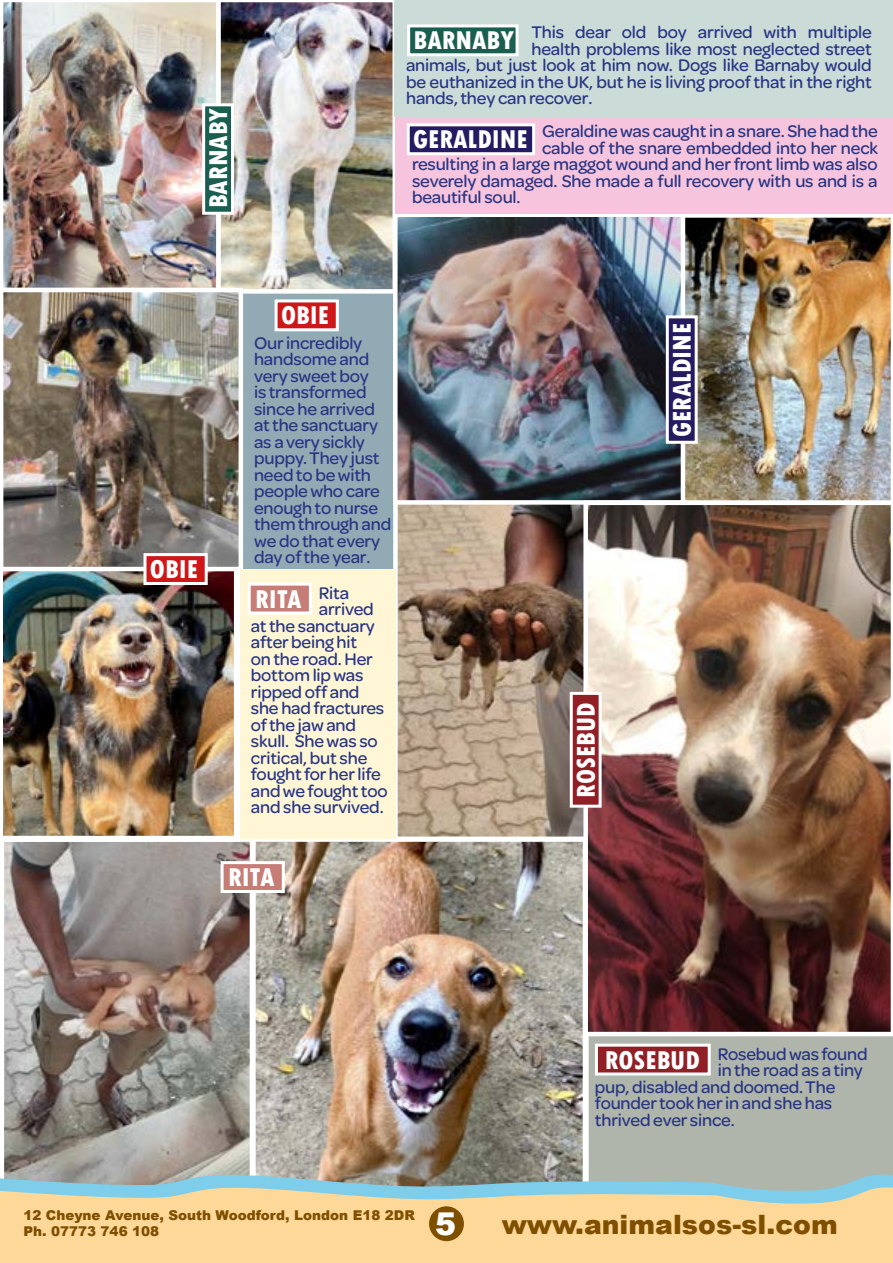
<style>
.page{position:relative;width:893px;height:1263px;background:#fff}
.page>*{position:absolute;margin:0;border:0;box-sizing:border-box;transform-origin:0 0}
.t1{font:900 31.5px "Arial";color:#fff}
.t2{font:800 condensed 27px "Tw Cen";color:#fff}
.t3{font:900 26.7px "Arial";color:#7f4f00}
.t4{font:500 18px/16.5px "Omnes";letter-spacing:-.01em;color:#283583}
.t5{font:900 13.5px/16.2px "Arial";color:#7f4f00}
</style>
<div class="page">
<div style="left:586px;top:1034px;width:307px;height:211px;background:#afb5aa"></div>
<img style="left:256px;top:843px;width:326px;height:318px">
<svg style="left:4px;top:841px;width:252px;height:320px;background:#948a84"></svg>
<div style="left:240px;top:291px;width:155px;height:278px;background:#91aab4"></div>
<svg style="left:4px;top:1161px;width:585px;height:13px;background:#9d968b"></svg>
<svg style="left:0;top:1174px;width:893px;height:89px;background:#e1d0a3"></svg>
<div style="left:429px;top:1206px;width:35px;height:35px;background:#7f4f00;border-radius:50%"></div>
<img style="left:685px;top:213px;width:208px;height:288px">
<img style="left:398px;top:505px;width:185px;height:331px">
<img style="left:398px;top:217px;width:282px;height:283px">
<div style="left:393px;top:212px;width:292px;height:293px;border:4px solid #fff"></div>
<img style="left:3px;top:571px;width:237px;height:271px">
<img style="left:583px;top:501px;width:310px;height:535px">
<img style="left:3px;top:2px;width:213px;height:286px">
<img style="left:216px;top:0;width:181px;height:294px">
<div style="left:395px;top:0;width:498px;height:117px;background:#cbdbd7"></div>
<div style="left:407px;top:24px;width:112px;height:32px;background:#1a5e50;border:3px solid #fff"></div>
<div style="left:395px;top:117px;width:498px;height:96px;background:#f6c4dc"></div>
<div style="left:407px;top:123px;width:128px;height:32px;background:#251b61;border:3px solid #fff"></div>
<img style="left:3px;top:288px;width:240px;height:281px">
<div style="left:275px;top:299px;width:64px;height:32px;background:#cd1719;border:3px solid #fff"></div>
<div style="left:240px;top:569px;width:155px;height:270px;background:#fff6d5"></div>
<div style="left:595px;top:1044px;width:116px;height:31px;background:#911f26;border:3px solid #fff"></div>
<div style="left:248px;top:583px;width:64px;height:31px;background:#c57d76;border:3px solid #fff"></div>
<div style="left:666px;top:315px;width:32px;height:129px;background:#251b61;border:3px solid #fff"></div>
<div style="left:202px;top:103px;width:32px;height:112px;background:#1a5e50;border:3px solid #fff"></div>
<div style="left:144px;top:553px;width:64px;height:32px;background:#cd1719;border:3px solid #fff"></div>
<div style="left:221px;top:861px;width:64px;height:32px;background:#c57d76;border:3px solid #fff"></div>
<div style="left:570px;top:692px;width:32px;height:116px;background:#911f26;border:3px solid #fff"></div>
<h2 class="t2" style="left:202px;top:208px;width:102px;rotate:-90deg">BARNABY</h2>
<p class="t4" style="left:531px;top:23px;width:342px">This dear old boy arrived with multiple</p>
<p class="t4" style="left:531px;top:40px;width:342px">health problems like most neglected street</p>
<p class="t4" style="left:406px;top:56px;width:467px">animals, but just look at him now. Dogs like Barnaby would</p>
<p class="t4" style="left:406px;top:73px;width:467px">be euthanized in the UK, but he is living proof that in the right</p>
<p class="t4" style="left:406px;top:89px;width:188px">hands, they can recover.</p>
<h2 class="t2" style="left:414px;top:25px;width:102px">BARNABY</h2>
<p class="t4" style="left:542px;top:122px;width:337px">Geraldine was caught in a snare. She had the</p>
<p class="t4" style="left:542px;top:138px;width:337px">cable of the snare embedded into her neck</p>
<p class="t4" style="left:412px;top:155px;width:467px">resulting in a large maggot wound and her front limb was also</p>
<p class="t4" style="left:412px;top:171px;width:467px">severely damaged. She made a full recovery with us and is a</p>
<p class="t4" style="left:412px;top:188px;width:110px">beautiful soul.</p>
<h2 class="t2" style="left:413px;top:124px;width:116px">GERALDINE</h2>
<h2 class="t2" style="left:150px;top:553px;width:50px">OBIE</h2>
<h2 class="t2" style="left:281px;top:300px;width:50px">OBIE</h2>
<p class="t4" style="left:254px;top:333px;width:139px">Our incredibly handsome and very sweet boy<br>is transformed since he arrived at the sanctuary as a very sickly puppy. They just need to be with people who care enough to nurse them through and we do that every day of the year.</p>
<p class="t4" style="left:319px;top:583px;width:32px">Rita</p>
<p class="t4" style="left:319px;top:600px;width:56px">arrived</p>
<p class="t4" style="left:251px;top:616px;width:125px">at the sanctuary</p>
<p class="t4" style="left:251px;top:633px;width:108px">after being hit</p>
<p class="t4" style="left:251px;top:649px;width:124px">on the road. Her</p>
<p class="t4" style="left:251px;top:666px;width:114px">bottom lip was</p>
<p class="t4" style="left:251px;top:682px;width:110px">ripped off and</p>
<p class="t4" style="left:251px;top:699px;width:135px">she had fractures</p>
<p class="t4" style="left:251px;top:715px;width:107px">of the jaw and</p>
<p class="t4" style="left:251px;top:732px;width:128px">skull. She was so</p>
<p class="t4" style="left:251px;top:748px;width:118px">critical, but she</p>
<p class="t4" style="left:251px;top:765px;width:131px">fought for her life</p>
<p class="t4" style="left:251px;top:781px;width:138px">and we fought too</p>
<p class="t4" style="left:251px;top:798px;width:134px">and she survived.</p>
<h2 class="t2" style="left:255px;top:583px;width:48px">RITA</h2>
<h2 class="t2" style="left:228px;top:861px;width:48px">RITA</h2>
<h2 class="t2" style="left:666px;top:437px;width:116px;rotate:-90deg">GERALDINE</h2>
<h2 class="t2" style="left:570px;top:798px;width:96px;rotate:-90deg">ROSEBUD</h2>
<p class="t4" style="left:718px;top:1044px;width:151px">Rosebud was found</p>
<p class="t4" style="left:718px;top:1061px;width:147px">in the road as a tiny</p>
<p class="t4" style="left:595px;top:1077px;width:242px">pup, disabled and doomed. The</p>
<p class="t4" style="left:595px;top:1094px;width:239px">founder took her in and she has</p>
<p class="t4" style="left:595px;top:1110px;width:141px">thrived ever since.</p>
<h2 class="t2" style="left:605px;top:1044px;width:96px">ROSEBUD</h2>
<p class="t5" style="left:23px;top:1206px;width:393px">12 Cheyne Avenue, South Woodford, London E18 2DR<br>Ph. 07773 746 108</p>
<h1 class="t1" style="left:435px;top:1201px;width:22px">5</h1>
<h3 class="t3" style="left:502px;top:1205px;width:337px">www.animalsos-sl.com</h3>
</div>
